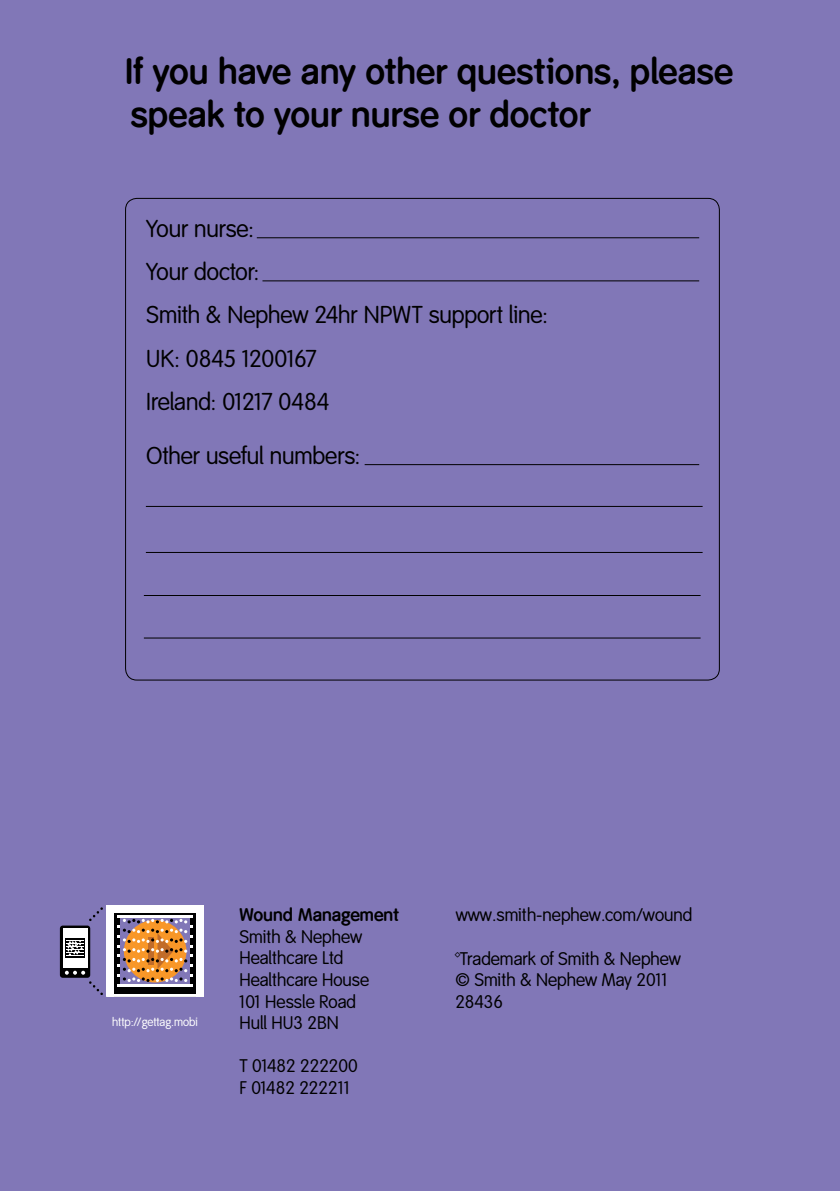
<style>
.page{position:relative;width:840px;height:1191px;background:#fff}
.page>*{position:absolute;margin:0;border:0;box-sizing:border-box;transform-origin:0 0}
.t1{font:700 36px/42px "Smith&Nephew LF";letter-spacing:.005em;color:#000}
.t2{font:24px/43px "Smith&Nephew LF";letter-spacing:-.005em;color:#000}
.t3{font:18px/21.6px "Smith&Nephew LF";color:#000}
.t4{font:700 18px "Smith&Nephew LF";color:#000}
.t5{font:11.8px "Smith&Nephew LF";color:#fff}
</style>
<div class="page">
<div style="left:0;top:0;width:839px;height:1191px;background:#8177b7"></div>
<hr style="left:257px;top:237px;width:441px;height:1px;background:#000">
<hr style="left:262px;top:280px;width:436px;height:1px;background:#000">
<hr style="left:364px;top:464px;width:334px;height:1px;background:#000">
<hr style="left:146px;top:506px;width:556px;height:1px;background:#000">
<hr style="left:146px;top:552px;width:556px;height:1px;background:#000">
<hr style="left:144px;top:595px;width:556px;height:1px;background:#000">
<hr style="left:144px;top:637px;width:556px;height:1px;background:#000">
<div style="left:60px;top:925px;width:30px;height:52px;background:#000;border-radius:3px"></div>
<div style="left:63px;top:928px;width:24px;height:40px;background:#fff"></div>
<svg style="left:65px;top:970px;width:20px;height:4px"></svg>
<svg style="left:89px;top:907px;width:14px;height:14px"></svg>
<svg style="left:89px;top:981px;width:14px;height:14px"></svg>
<svg style="left:65px;top:938px;width:20px;height:1px"></svg>
<div style="left:65px;top:939px;width:20px;height:19px;background:#000"></div>
<svg style="left:66px;top:940px;width:18px;height:16px"></svg>
<div style="left:106px;top:905px;width:14px;height:92px;background:#000"></div>
<div style="left:106px;top:985px;width:97px;height:12px;background:#000"></div>
<div style="left:190px;top:905px;width:13px;height:92px;background:#000"></div>
<svg style="left:114px;top:912px;width:82px;height:4px"></svg>
<div style="left:106px;top:905px;width:8px;height:92px;background:#fff"></div>
<svg style="left:106px;top:994px;width:90px;height:3px"></svg>
<div style="left:196px;top:905px;width:7px;height:92px;background:#fff"></div>
<div style="left:106px;top:905px;width:97px;height:7px;background:#fff"></div>
<hr style="left:117px;top:984px;width:75px;height:2px;background:#fff">
<svg style="left:117px;top:918px;width:75px;height:64px"></svg>
<hr style="left:117px;top:915px;width:75px;height:3px;background:#fff">
<h1 class="t1" style="left:125px;top:52px;width:609px">If you have any other questions, please speak to your nurse or doctor</h1>
<h2 class="t2" style="left:146px;top:208px;width:403px">Your nurse:<br>Your doctor:<br>Smith &amp; Nephew 24hr NPWT support line:<br>UK: 0845 1200167<br>Ireland: 01217 0484</h2>
<h2 class="t2" style="left:146px;top:435px;width:216px">Other useful numbers:</h2>
<p class="t5" style="left:112px;top:1014px;width:87px">http://gettag.mobi</p>
<p class="t4" style="left:239px;top:904px;width:161px">Wound Management</p>
<p class="t3" style="left:455px;top:904px;width:238px">www.smith-nephew.com/wound</p>
<p class="t3" style="left:239px;top:926px;width:131px">Smith &amp; Nephew<br>Healthcare Ltd<br>Healthcare House<br>101 Hessle Road<br>Hull HU3 2BN</p>
<p class="t3" style="left:239px;top:1056px;width:120px">T 01482 222200<br>F 01482 222211</p>
<p class="t3" style="left:455px;top:948px;width:227px">™Trademark of Smith &amp; Nephew © Smith &amp; Nephew May 2011<br>28436</p>
</div>
